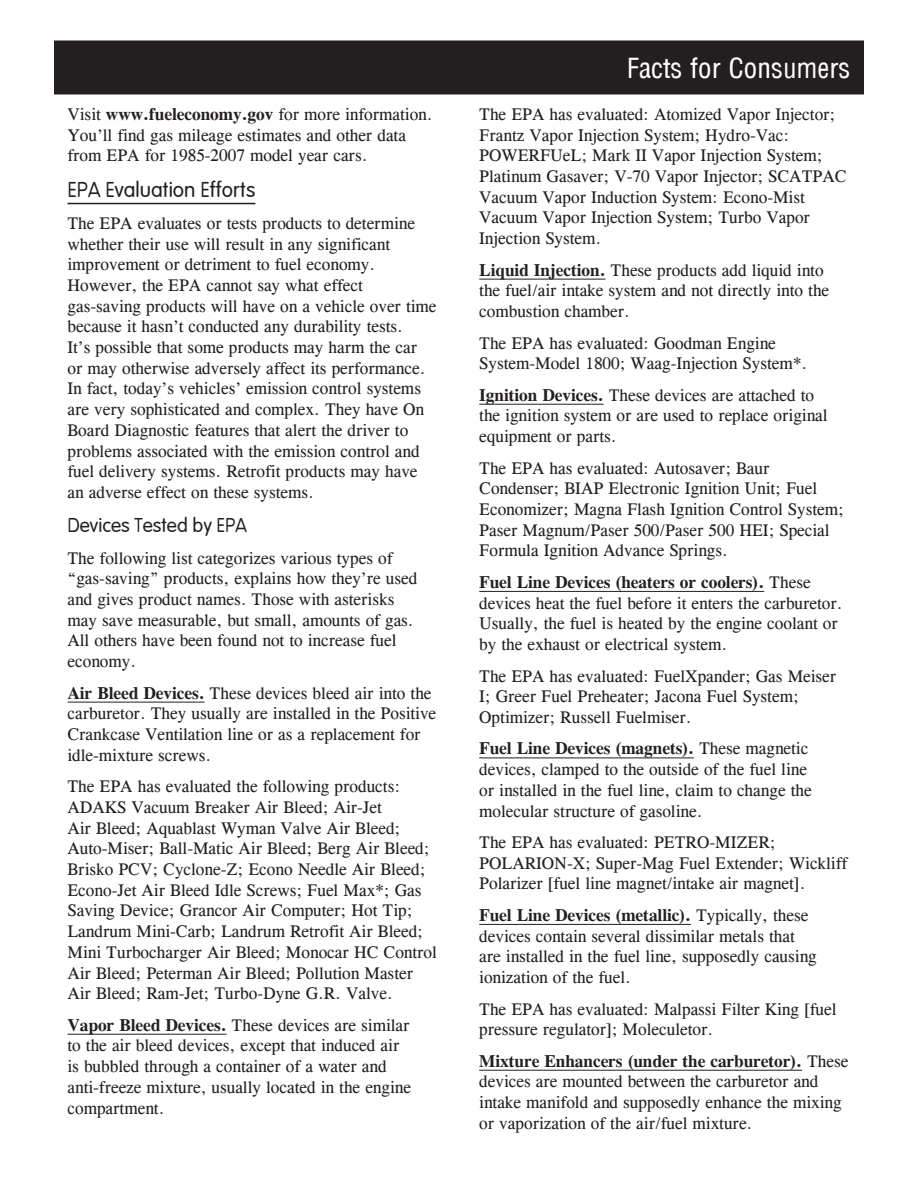
<style>
.page{position:relative;width:918px;height:1188px;background:#fff}
.page>*{position:absolute;margin:0;border:0;box-sizing:border-box;transform-origin:0 0}
.Page_Header{font:condensed 27px "Arena";color:#fff}
.Head_A{font:21px "Vagabond";color:#231f20}
.Head_B{font:19.5px "Vagabond";color:#231f20}
.Body_Text{font:17.25px/20.7px "CG Times";color:#231f20}
.s1{font-weight:700}
</style>
<div class="page">
<div style="left:55px;top:41px;width:808px;height:53px;background:#231f20"></div>
<div style="left:54px;top:40px;width:810px;height:54px;border:2px solid #231f20"></div>
<hr style="left:68px;top:203px;width:187px;height:1px;background:#231f20">
<hr style="left:68px;top:702px;width:137px;height:1px;background:#231f20">
<hr style="left:68px;top:1034px;width:159px;height:1px;background:#231f20">
<hr style="left:479px;top:279px;width:127px;height:1px;background:#231f20">
<hr style="left:479px;top:404px;width:125px;height:1px;background:#231f20">
<hr style="left:479px;top:591px;width:285px;height:1px;background:#231f20">
<hr style="left:479px;top:757px;width:215px;height:1px;background:#231f20">
<hr style="left:479px;top:924px;width:212px;height:1px;background:#231f20">
<hr style="left:479px;top:1070px;width:323px;height:1px;background:#231f20">
<p class="Body_Text" style="left:68px;top:104px;width:367px">Visit <span class="s1">www.fueleconomy.gov</span> for more information.<br>You’ll find gas mileage estimates and other data from EPA for 1985‑2007 model year cars.</p>
<p class="Head_A" style="left:68px;top:181px;width:189px">EPA Evaluation Efforts</p>
<p class="Body_Text" style="left:68px;top:213px;width:371px">The EPA evaluates or tests products to determine whether their use will result in any significant improvement or detriment to fuel economy.<br>However, the EPA cannot say what effect gas‑saving products will have on a vehicle over time because it hasn’t conducted any durability tests.<br>It’s possible that some products may harm the car<br>or may otherwise adversely affect its performance.<br>In fact, today’s vehicles’ emission control systems are very sophisticated and complex. They have On Board Diagnostic features that alert the driver to problems associated with the emission control and fuel delivery systems. Retrofit products may have an adverse effect on these systems.</p>
<p class="Head_B" style="left:68px;top:517px;width:181px">Devices Tested by EPA</p>
<p class="Body_Text" style="left:68px;top:548px;width:351px">The following list categorizes various types of “gas‑saving” products, explains how they’re used and gives product names. Those with asterisks may save measurable, but small, amounts of gas.<br>All others have been found not to increase fuel economy.</p>
<p class="Body_Text" style="left:68px;top:683px;width:370px"><span class="s1">Air Bleed Devices.</span> These devices bleed air into the carburetor. They usually are installed in the Positive Crankcase Ventilation line or as a replacement for idle‑mixture screws.</p>
<p class="Body_Text" style="left:68px;top:776px;width:371px">The EPA has evaluated the following products:<br>ADAKS Vacuum Breaker Air Bleed; Air‑Jet<br>Air Bleed; Aquablast Wyman Valve Air Bleed; Auto‑Miser; Ball‑Matic Air Bleed; Berg Air Bleed; Brisko PCV; Cyclone‑Z; Econo Needle Air Bleed; Econo‑Jet Air Bleed Idle Screws; Fuel Max*; Gas Saving Device; Grancor Air Computer; Hot Tip; Landrum Mini‑Carb; Landrum Retrofit Air Bleed; Mini Turbocharger Air Bleed; Monocar HC Control Air Bleed; Peterman Air Bleed; Pollution Master Air Bleed; Ram‑Jet; Turbo‑Dyne G.R. Valve.</p>
<p class="Body_Text" style="left:68px;top:1015px;width:345px"><span class="s1">Vapor Bleed Devices.</span> These devices are similar to the air bleed devices, except that induced air is bubbled through a container of a water and anti‑freeze mixture, usually located in the engine compartment.</p>
<p class="Page_Header" style="left:627px;top:57px;width:225px">Facts for Consumers</p>
<p class="Body_Text" style="left:479px;top:104px;width:369px">The EPA has evaluated: Atomized Vapor Injector; Frantz Vapor Injection System; Hydro‑Vac:<br>POWERFUeL; Mark II Vapor Injection System; Platinum Gasaver; V‑70 Vapor Injector; SCATPAC Vacuum Vapor Induction System: Econo‑Mist Vacuum Vapor Injection System; Turbo Vapor Injection System.</p>
<p class="Body_Text" style="left:479px;top:260px;width:352px"><span class="s1">Liquid Injection.</span> These products add liquid into the fuel/air intake system and not directly into the combustion chamber.</p>
<p class="Body_Text" style="left:479px;top:333px;width:329px">The EPA has evaluated: Goodman Engine<br>System‑Model 1800; Waag‑Injection System*.</p>
<p class="Body_Text" style="left:479px;top:385px;width:350px"><span class="s1">Ignition Devices.</span> These devices are attached to the ignition system or are used to replace original equipment or parts.</p>
<p class="Body_Text" style="left:479px;top:458px;width:366px">The EPA has evaluated: Autosaver; Baur Condenser; BIAP Electronic Ignition Unit; Fuel Economizer; Magna Flash Ignition Control System; Paser Magnum/Paser 500/Paser 500 HEI; Special Formula Ignition Advance Springs.</p>
<p class="Body_Text" style="left:479px;top:572px;width:365px"><span class="s1">Fuel Line Devices (heaters or coolers).</span> These devices heat the fuel before it enters the carburetor.<br>Usually, the fuel is heated by the engine coolant or by the exhaust or electrical system.</p>
<p class="Body_Text" style="left:479px;top:666px;width:359px">The EPA has evaluated: FuelXpander; Gas Meiser<br>I; Greer Fuel Preheater; Jacona Fuel System;<br>Optimizer; Russell Fuelmiser.</p>
<p class="Body_Text" style="left:479px;top:738px;width:334px"><span class="s1">Fuel Line Devices (magnets).</span> These magnetic devices, clamped to the outside of the fuel line or installed in the fuel line, claim to change the molecular structure of gasoline.</p>
<p class="Body_Text" style="left:479px;top:832px;width:369px">The EPA has evaluated: PETRO‑MIZER;<br>POLARION‑X; Super‑Mag Fuel Extender; Wickliff<br>Polarizer [fuel line magnet/intake air magnet].</p>
<p class="Body_Text" style="left:479px;top:905px;width:339px"><span class="s1">Fuel Line Devices (metallic).</span> Typically, these devices contain several dissimilar metals that are installed in the fuel line, supposedly causing ionization of the fuel.</p>
<p class="Body_Text" style="left:479px;top:999px;width:359px">The EPA has evaluated: Malpassi Filter King [fuel pressure regulator]; Moleculetor.</p>
<p class="Body_Text" style="left:479px;top:1051px;width:371px"><span class="s1">Mixture Enhancers (under the carburetor).</span> These devices are mounted between the carburetor and intake manifold and supposedly enhance the mixing or vaporization of the air/fuel mixture.</p>
</div>
